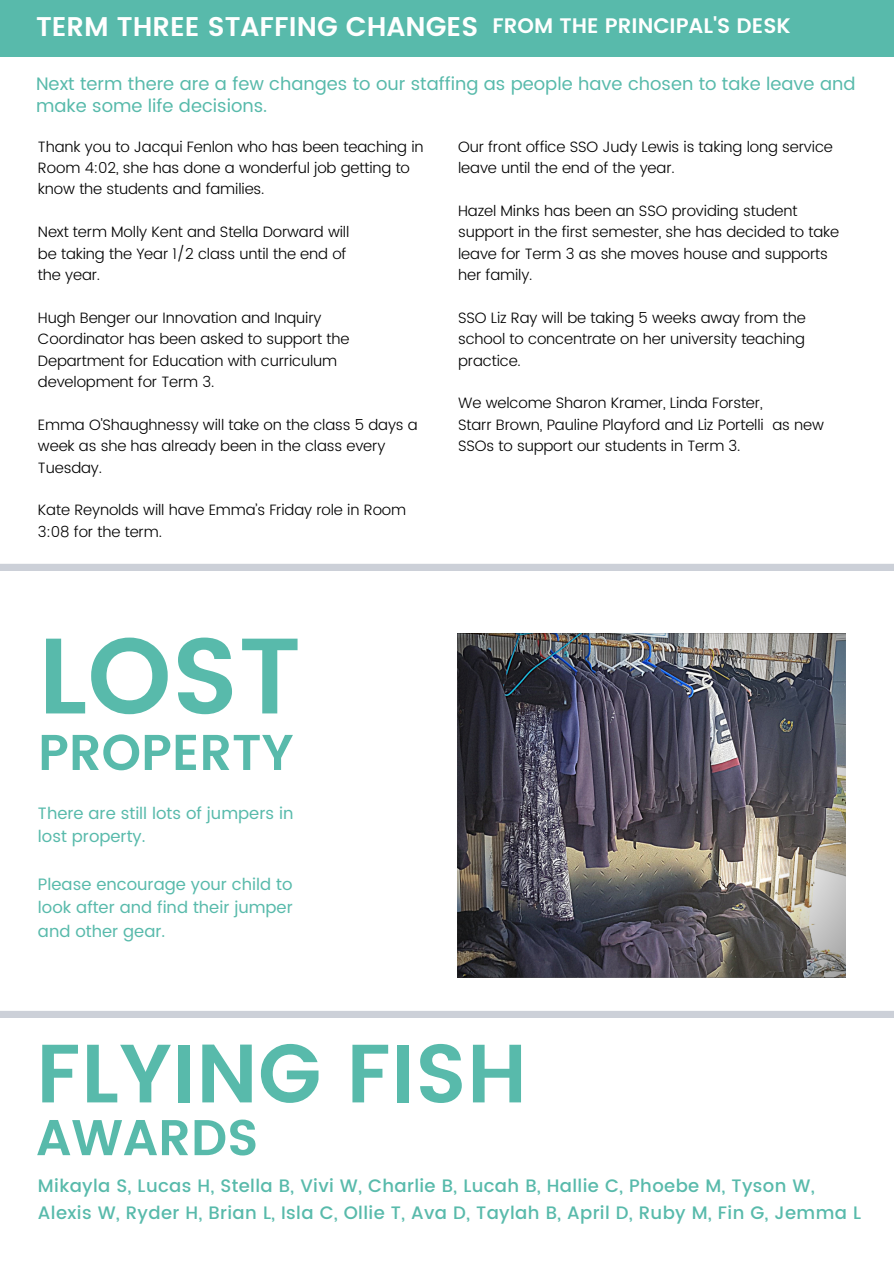
<style>
.page{position:relative;width:894px;height:1264px;background:#fff}
.page>*{position:absolute;margin:0;border:0;box-sizing:border-box;transform-origin:0 0}
.t1{font:600 107.1px "Poppins";color:#58baab}
.t2{font:600 82.5px "Poppins";color:#58baab}
.t3{font:600 50.25px "Poppins";color:#58baab}
.t4{font:600 27px "Poppins";color:#fff}
.t5{font:600 21px "Poppins";color:#fff}
.t6{font:500 18px/27px "Poppins";letter-spacing:.02em;color:#58baab}
.t7{font:18px/21.5px "Poppins";color:#58baab}
.t8{font:16.5px/23.7px "Poppins";color:#58baab}
.t9{font:300 15px/21.5px "Poppins";letter-spacing:-.01em;color:#000}
</style>
<div class="page">
<div style="left:0;top:0;width:893px;height:57px;background:#58baab"></div>
<div style="left:0;top:1011px;width:893px;height:7px;background:#ccd0d8"></div>
<div style="left:0;top:564px;width:893px;height:7px;background:#ccd0d8"></div>
<img style="left:457px;top:633px;width:388px;height:344px">
<h3 class="t4" style="left:36px;top:11px;width:443px">TERM THREE STAFFING CHANGES</h3>
<h3 class="t5" style="left:492px;top:14px;width:299px">FROM THE PRINCIPAL'S DESK</h3>
<p class="t7" style="left:36px;top:73px;width:820px">Next term there are a few changes to our staffing as people have chosen to take leave and make some life decisions.</p>
<p class="t9" style="left:38px;top:136px;width:387px">Thank you to Jacqui Fenlon who has been teaching in<br>Room 4:02, she has done a wonderful job getting to know the students and families.</p>
<p class="t9" style="left:38px;top:221px;width:313px">Next term Molly Kent and Stella Dorward will be taking the Year 1/2 class until the end of the year.</p>
<p class="t9" style="left:38px;top:307px;width:313px">Hugh Benger our Innovation and Inquiry Coordinator has been asked to support the Department for Education with curriculum development for Term 3.</p>
<p class="t9" style="left:38px;top:414px;width:381px">Emma O'Shaughnessy will take on the class 5 days a week as she has already been in the class every<br>Tuesday.</p>
<p class="t9" style="left:38px;top:499px;width:369px">Kate Reynolds will have Emma’s Friday role in Room<br>3:08 for the term.</p>
<p class="t9" style="left:458px;top:136px;width:376px">Our front office SSO Judy Lewis is taking long service leave until the end of the year.</p>
<p class="t9" style="left:458px;top:200px;width:382px">Hazel Minks has been an SSO providing student support in the first semester, she has decided to take leave for Term 3 as she moves house and supports her family.</p>
<p class="t9" style="left:458px;top:307px;width:349px;text-align:justify">SSO Liz Ray will be taking 5 weeks away from the school to concentrate on her university teaching practice.</p>
<p class="t9" style="left:458px;top:392px;width:367px">We welcome Sharon Kramer, Linda Forster,<br>Starr Brown, Pauline Playford and Liz Portelli as new<br>SSOs to support our students in Term 3.</p>
<h1 class="t1" style="left:38px;top:614px;width:264px">LOST</h1>
<h3 class="t3" style="left:38px;top:723px;width:257px">PROPERTY</h3>
<p class="t8" style="left:38px;top:801px;width:257px">There are still lots of jumpers in lost property.</p>
<p class="t8" style="left:38px;top:872px;width:256px;text-align:justify">Please encourage your child to look after and find their jumper and other gear.</p>
<h2 class="t2" style="left:36px;top:1025px;width:492px">FLYING FISH</h2>
<h3 class="t3" style="left:36px;top:1108px;width:224px">AWARDS</h3>
<p class="t6" style="left:38px;top:1171px;width:824px">Mikayla S, Lucas H, Stella B, Vivi W, Charlie B, Lucah B, Hallie C, Phoebe M, Tyson W,<br>Alexis W, Ryder H, Brian L, Isla C, Ollie T, Ava D, Taylah B, April D, Ruby M, Fin G, Jemma L</p>
</div>
